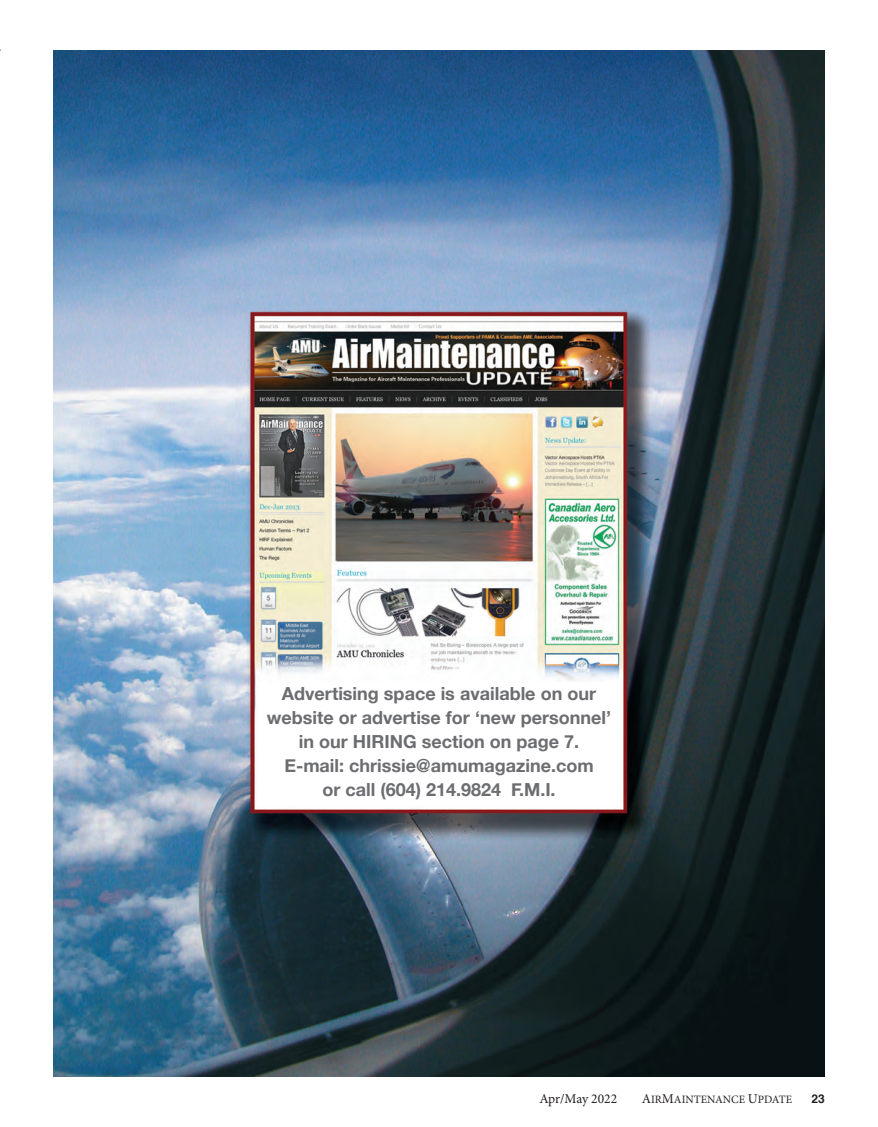
<style>
.page{position:relative;width:878px;height:1127px;background:#fff}
.page>*{position:absolute;margin:0;border:0;box-sizing:border-box;transform-origin:0 0}
.t1{font:700 18px/24px "Helvetica Neue";color:#6c6d70;text-align:center}
.t2{font:13.5px "Minion Pro";letter-spacing:-.01em;color:#231f20}
.t3{font:700 12px "Helvetica";color:#231f20}
.t4{font:11.25px "Minion Pro";color:#231f20}
.s1{font-size:13.5px}
</style>
<div class="page">
<img style="left:53px;top:50px;width:771px;height:1026px">
<div style="left:258px;top:682px;width:361px;height:123px;background:#fff"></div>
<p class="t1" style="left:267px;top:681px;width:345px">Advertising space is available on our website or advertise for ‘new personnel’ in our HIRING section on page 7.<br>E-mail: chrissie@amumagazine.com</p>
<p class="t1" style="left:322px;top:777px;width:235px">or call (604) 214.9824 F.M.I.</p>
<p class="t2" style="left:539px;top:1089px;width:79px">Apr/May 2022</p>
<p class="t4" style="left:641px;top:1091px;width:152px"><span class="s1">A</span>IR<span class="s1">M</span>AINTENANCE <span class="s1">U</span>PDATE</p>
<p class="t3" style="left:811px;top:1088px;width:15px">23</p>
</div>
